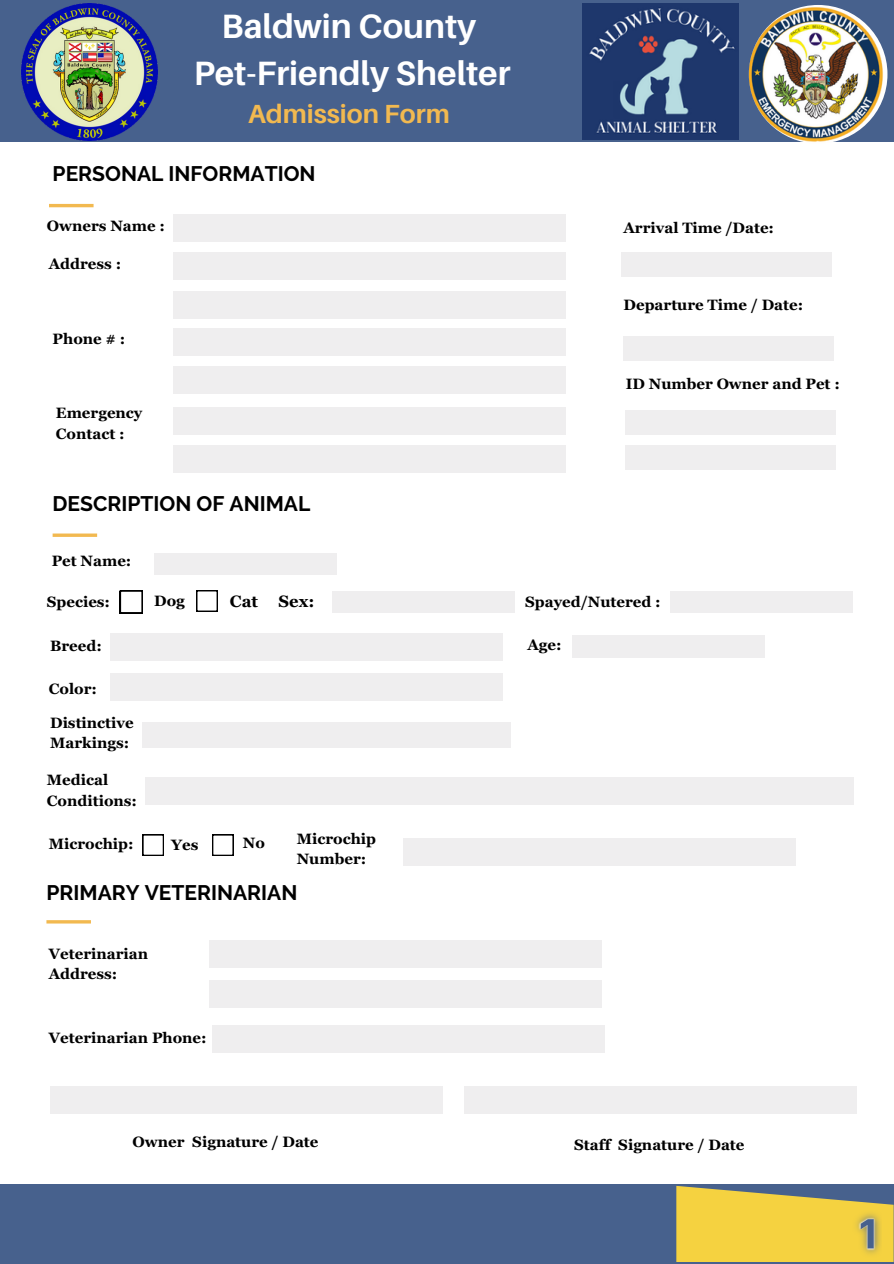
<style>
.page{position:relative;width:894px;height:1264px;background:#fff}
.page>*{position:absolute;margin:0;border:0;box-sizing:border-box;transform-origin:0 0}
.t1{font:700 33.75px/47.2px "Aileron";color:#fff;text-align:center}
.t2{font:700 26.25px "Aileron";color:#f2b950}
.t3{font:700 21px "Raleway";color:#000}
.t4{font:700 16.5px "Georgia Pro";color:#000}
.t5{font:700 15px/20.2px "Georgia Pro";color:#000}
</style>
<div class="page">
<div style="left:0;top:0;width:893px;height:142px;background:#47618d"></div>
<div style="left:173px;top:215px;width:393px;height:27px;background:#efeeef"></div>
<div style="left:173px;top:253px;width:393px;height:27px;background:#efeeef"></div>
<div style="left:332px;top:591px;width:183px;height:21px;background:#efeeef"></div>
<hr style="left:49px;top:204px;width:44px;height:3px;background:#f2b950">
<div style="left:173px;top:291px;width:393px;height:28px;background:#efeeef"></div>
<div style="left:173px;top:328px;width:393px;height:28px;background:#efeeef"></div>
<div style="left:173px;top:366px;width:393px;height:27px;background:#efeeef"></div>
<div style="left:173px;top:408px;width:393px;height:27px;background:#efeeef"></div>
<div style="left:173px;top:445px;width:393px;height:27px;background:#efeeef"></div>
<svg style="left:53px;top:533px;width:44px;height:4px"></svg>
<svg style="left:120px;top:590px;width:22px;height:23px"></svg>
<svg style="left:196px;top:590px;width:22px;height:21px"></svg>
<div style="left:669px;top:591px;width:183px;height:21px;background:#efeeef"></div>
<div style="left:110px;top:633px;width:393px;height:27px;background:#efeeef"></div>
<div style="left:571px;top:635px;width:193px;height:22px;background:#efeeef"></div>
<div style="left:110px;top:673px;width:393px;height:27px;background:#efeeef"></div>
<div style="left:142px;top:722px;width:368px;height:25px;background:#efeeef"></div>
<div style="left:145px;top:777px;width:392px;height:27px;background:#efeeef"></div>
<svg style="left:142px;top:834px;width:22px;height:21px"></svg>
<svg style="left:212px;top:834px;width:21px;height:21px"></svg>
<div style="left:461px;top:777px;width:392px;height:27px;background:#efeeef"></div>
<div style="left:403px;top:838px;width:392px;height:27px;background:#efeeef"></div>
<hr style="left:46px;top:920px;width:45px;height:3px;background:#f2b950">
<div style="left:209px;top:940px;width:392px;height:28px;background:#efeeef"></div>
<div style="left:209px;top:980px;width:392px;height:28px;background:#efeeef"></div>
<div style="left:212px;top:1024px;width:392px;height:28px;background:#efeeef"></div>
<div style="left:625px;top:411px;width:210px;height:24px;background:#efeeef"></div>
<div style="left:50px;top:1085px;width:393px;height:28px;background:#efeeef"></div>
<div style="left:464px;top:1085px;width:392px;height:28px;background:#efeeef"></div>
<img style="left:21px;top:4px;width:136px;height:136px">
<div style="left:625px;top:445px;width:210px;height:24px;background:#efeeef"></div>
<div style="left:623px;top:336px;width:210px;height:24px;background:#efeeef"></div>
<div style="left:621px;top:252px;width:210px;height:25px;background:#efeeef"></div>
<div style="left:0;top:1184px;width:893px;height:79px;background:#47618d"></div>
<img style="left:748px;top:5px;width:139px;height:139px;border-radius:50%">
<img style="left:582px;top:4px;width:156px;height:136px">
<div style="left:154px;top:553px;width:183px;height:21px;background:#efeeef"></div>
<svg style="left:676px;top:1185px;width:217px;height:76px;background:#d9c04c"></svg>
<p class="t1" style="left:194px;top:1px;width:318px">Baldwin County<br>Pet-Friendly Shelter</p>
<p class="t2" style="left:248px;top:98px;width:203px">Admission Form</p>
<p class="t3" style="left:53px;top:161px;width:264px">PERSONAL INFORMATION</p>
<p class="t5" style="left:47px;top:216px;width:120px">Owners Name :</p>
<p class="t5" style="left:49px;top:254px;width:74px">Address :</p>
<p class="t5" style="left:53px;top:328px;width:74px">Phone # :</p>
<p class="t5" style="left:56px;top:403px;width:88px">Emergency<br>Contact :</p>
<p class="t3" style="left:53px;top:491px;width:259px">DESCRIPTION OF ANIMAL</p>
<p class="t5" style="left:52px;top:550px;width:81px">Pet Name:</p>
<p class="t5" style="left:623px;top:217px;width:152px">Arrival Time /Date:</p>
<p class="t5" style="left:623px;top:294px;width:181px">Departure Time / Date:</p>
<p class="t5" style="left:625px;top:374px;width:215px">ID Number Owner and Pet :</p>
<h2 class="t5" style="left:47px;top:591px;width:65px">Species:</h2>
<p class="t5" style="left:154px;top:590px;width:32px">Dog</p>
<p class="t4" style="left:230px;top:591px;width:30px">Cat</p>
<p class="t4" style="left:278px;top:591px;width:37px">Sex:</p>
<p class="t5" style="left:525px;top:591px;width:137px">Spayed/Nutered :</p>
<p class="t5" style="left:50px;top:635px;width:53px">Breed:</p>
<h1 class="t5" style="left:527px;top:634px;width:36px">Age:</h1>
<p class="t5" style="left:49px;top:678px;width:50px">Color:</p>
<h2 class="t5" style="left:50px;top:712px;width:85px">Distinctive<br>Markings:</h2>
<p class="t5" style="left:47px;top:770px;width:92px">Medical<br>Conditions:</p>
<p class="t5" style="left:49px;top:833px;width:86px">Microchip:</p>
<p class="t5" style="left:171px;top:834px;width:29px">Yes</p>
<p class="t5" style="left:243px;top:832px;width:24px">No</p>
<p class="t5" style="left:296px;top:828px;width:81px">Microchip<br>Number:</p>
<p class="t3" style="left:46px;top:880px;width:252px">PRIMARY VETERINARIAN</p>
<p class="t5" style="left:49px;top:943px;width:101px">Veterinarian<br>Address:</p>
<p class="t5" style="left:49px;top:1027px;width:159px">Veterinarian Phone:</p>
<p class="t5" style="left:133px;top:1131px;width:187px">Owner Signature / Date</p>
<h2 class="t5" style="left:574px;top:1134px;width:172px">Staff Signature / Date</h2>
</div>
